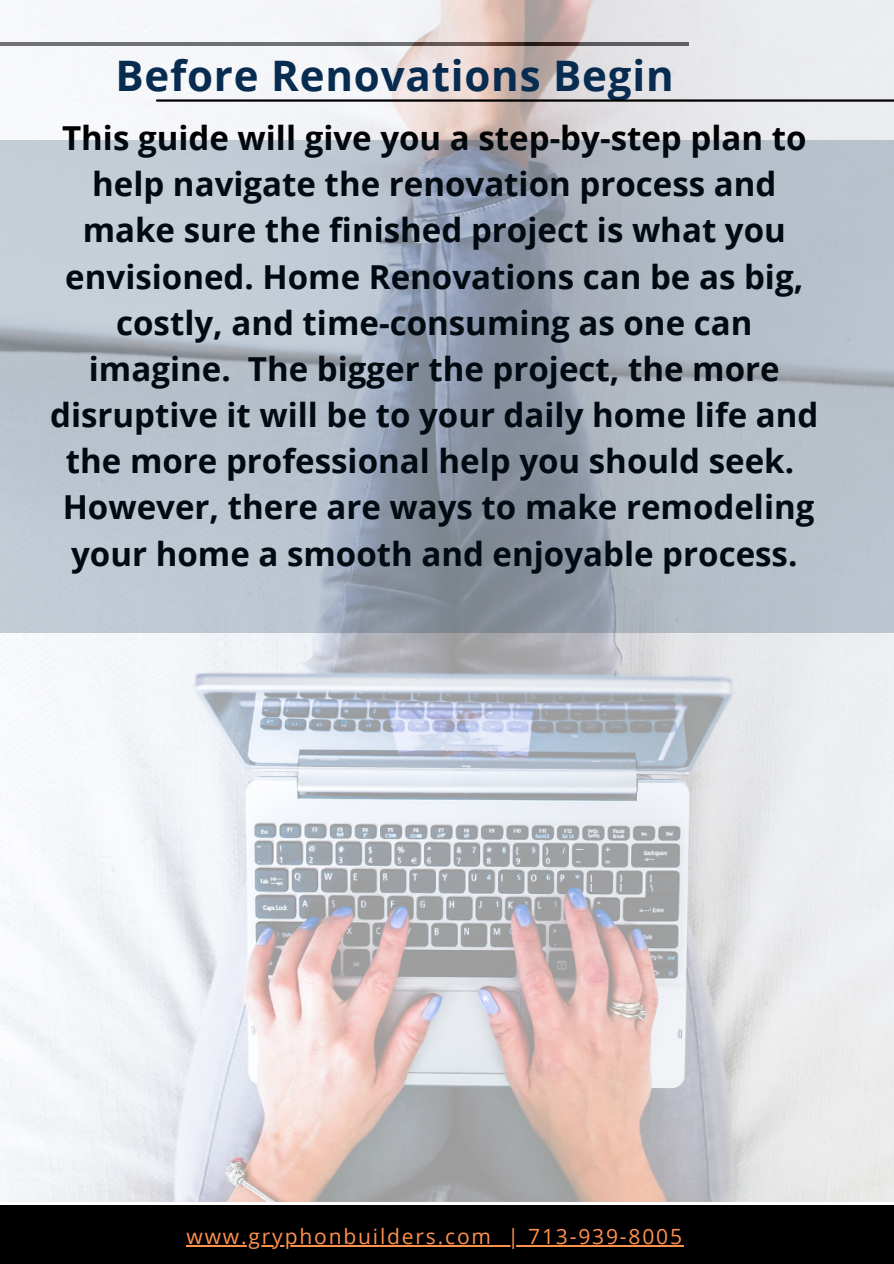
<style>
.page{position:relative;width:894px;height:1264px;background:#fff}
.page>*{position:absolute;margin:0;border:0;box-sizing:border-box;transform-origin:0 0}
.t1{font:700 42px "Open Sans";letter-spacing:.02em;color:#072c50}
.t2{font:700 33px/46.2px "Open Sans";color:#000;text-align:center}
.t3{font:21px "Open Sans";letter-spacing:.085em;color:#ff914d}
</style>
<div class="page">
<img style="left:0;top:0;width:893px;height:1201px">
<div style="left:0;top:1205px;width:893px;height:58px;background:#000"></div>
<svg style="left:0;top:140px;width:893px;height:493px;background:#aeb7c2"></svg>
<hr style="left:186px;top:1245px;width:307px;height:1px;background:#ff914d">
<svg style="left:493px;top:1245px;width:14px;height:1px"></svg>
<hr style="left:507px;top:1245px;width:176px;height:1px;background:#ff914d">
<hr style="left:157px;top:99px;width:736px;height:3px;background:#000">
<p class="t1" style="left:115px;top:46px;width:559px">Before Renovations Begin</p>
<p class="t2" style="left:50px;top:114px;width:769px">This guide will give you a step-by-step plan to help navigate the renovation process and make sure the finished project is what you envisioned. Home Renovations can be as big, costly, and time-consuming as one can imagine. The bigger the project, the more disruptive it will be to your daily home life and the more professional help you should seek.<br>However, there are ways to make remodeling your home a smooth and enjoyable process.</p>
<p class="t3" style="left:186px;top:1221px;width:497px">www.gryphonbuilders.com | 713-939-8005</p>
</div>
